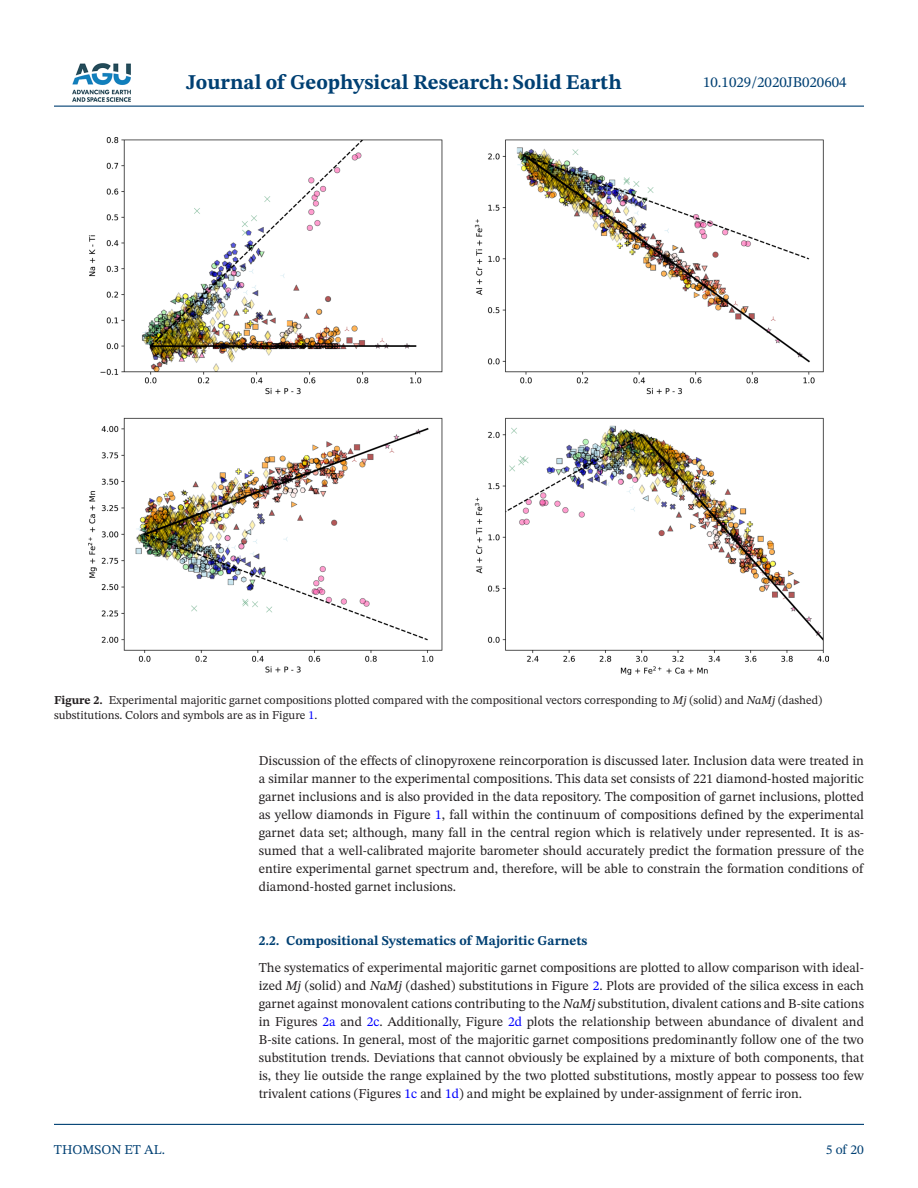
<style>
.page{position:relative;width:918px;height:1188px;background:#fff}
.page>*{position:absolute;margin:0;border:0;box-sizing:border-box;transform-origin:0 0}
.t1{font:700 21px "STIX Two Text";color:#004073}
.t2{font:15px "STIX Two Text";color:#004073}
.t3{font:13.5px/18px "STIX Two Text";color:#231f20;text-align:justify}
.t4{font:700 13.5px "STIX Two Text";color:#004073}
.t5{font:13.5px "STIX Two Text";color:#004073}
.t6{font:12px/15px "STIX Two Text";color:#231f20}
.s1{font-weight:700}
.s2{font-style:italic}
.s3{color:#00f}
</style>
<div class="page">
<hr style="left:54px;top:106px;width:810px;height:1px;background:#004073">
<hr style="left:54px;top:1124px;width:810px;height:1px;background:#004073">
<img style="left:72px;top:63px;width:59px;height:39px">
<img style="left:88px;top:137px;width:740px;height:538px">
<h1 class="t1" style="left:186px;top:67px;width:437px">Journal of Geophysical Research: Solid Earth</h1>
<p class="t2" style="left:703px;top:72px;width:145px">10.1029/2020JB020604</p>
<p class="t6" style="left:54px;top:692px;width:770px"><span class="s1">Figure 2.</span> Experimental majoritic garnet compositions plotted compared with the compositional vectors corresponding to <span class="s2">Mj</span> (solid) and <span class="s2">NaMj</span> (dashed) substitutions. Colors and symbols are as in Figure <span class="s3">1</span>.</p>
<p class="t3" style="left:259px;top:751px;width:607px">Discussion of the effects of clinopyroxene reincorporation is discussed later. Inclusion data were treated in a similar manner to the experimental compositions. This data set consists of 221 diamond-hosted majoritic garnet inclusions and is also provided in the data repository. The composition of garnet inclusions, plotted as yellow diamonds in Figure <span class="s3">1</span>, fall within the continuum of compositions defined by the experimental garnet data set; although, many fall in the central region which is relatively under represented. It is as&shy;sumed that a well-calibrated majorite barometer should accurately predict the formation pressure of the entire experimental garnet spectrum and, therefore, will be able to constrain the formation conditions of diamond-hosted garnet inclusions.</p>
<p class="t5" style="left:54px;top:1140px;width:113px">THOMSON ET AL.</p>
<p class="t4" style="left:259px;top:931px;width:330px">2.2. Compositional Systematics of Majoritic Garnets</p>
<p class="t3" style="left:259px;top:958px;width:607px">The systematics of experimental majoritic garnet compositions are plotted to allow comparison with ideal&shy;ized <span class="s2">Mj</span> (solid) and <span class="s2">NaMj</span> (dashed) substitutions in Figure <span class="s3">2</span>. Plots are provided of the silica excess in each garnet against monovalent cations contributing to the <span class="s2">NaMj</span> substitution, divalent cations and B-site cations in Figures <span class="s3">2a</span> and <span class="s3">2c</span>. Additionally, Figure <span class="s3">2d</span> plots the relationship between abundance of divalent and B-site cations. In general, most of the majoritic garnet compositions predominantly follow one of the two substitution trends. Deviations that cannot obviously be explained by a mixture of both components, that is, they lie outside the range explained by the two plotted substitutions, mostly appear to possess too few trivalent cations (Figures <span class="s3">1c</span> and <span class="s3">1d</span>) and might be explained by under-assignment of ferric iron.</p>
<p class="t5" style="left:826px;top:1140px;width:40px">5 of 20</p>
</div>
